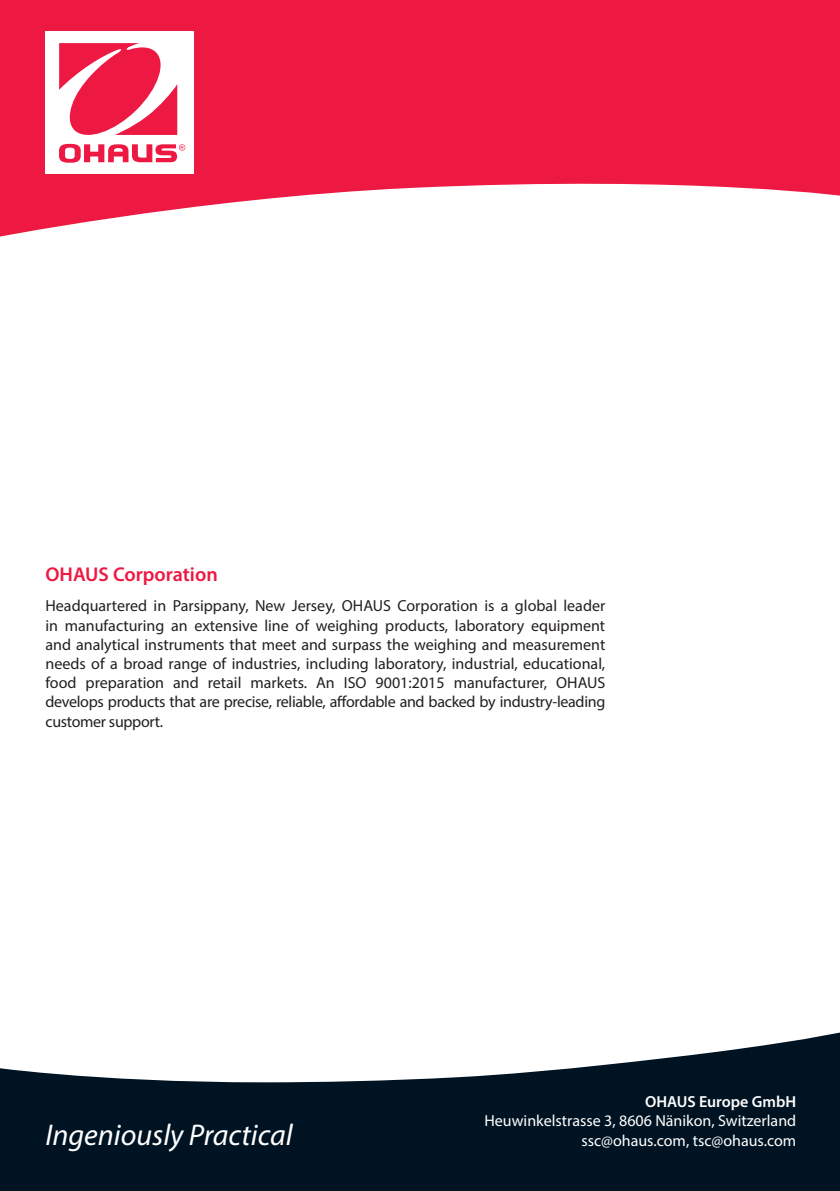
<style>
.page{position:relative;width:840px;height:1191px;background:#fff}
.page>*{position:absolute;margin:0;border:0;box-sizing:border-box;transform-origin:0 0}
.t1{font:italic 30px "Myriad Pro";color:#fff}
.t2{font:600 20px "Myriad Pro";color:#ed1943}
.t3{font:16px/19.2px "Myriad Pro";letter-spacing:-.02em;color:#231f20;text-align:justify}
.t4{font:16px/19.2px "Myriad Pro";color:#fff;text-align:right}
.t5{font:600 16px "Myriad Pro";color:#fff}
</style>
<div class="page">
<svg style="left:0;top:0;width:839px;height:237px;fill:#ed1943"></svg>
<svg style="left:0;top:1032px;width:839px;height:159px;fill:#001322"></svg>
<div style="left:45px;top:31px;width:149px;height:143px;background:#fff"></div>
<svg style="left:59px;top:43px;width:126px;height:120px"></svg>
<p class="t2" style="left:45px;top:561px;width:174px">OHAUS Corporation</p>
<p class="t3" style="left:45px;top:596px;width:561px">Headquartered in Parsippany, New Jersey, OHAUS Corporation is a global leader in manufacturing an extensive line of weighing products, laboratory equipment and analytical instruments that meet and surpass the weighing and measurement needs of a broad range of industries, including laboratory, industrial, educational, food preparation and retail markets. An ISO 9001:2015 manufacturer, OHAUS develops products that are precise, reliable, affordable and backed by industry-leading customer support.</p>
<p class="t1" style="left:45px;top:1116px;width:248px">Ingeniously Practical</p>
<p class="t5" style="left:644px;top:1091px;width:153px">OHAUS Europe GmbH</p>
<p class="t4" style="left:484px;top:1111px;width:313px">Heuwinkelstrasse 3, 8606 Nänikon, Switzerland ssc@ohaus.com, tsc@ohaus.com</p>
</div>
